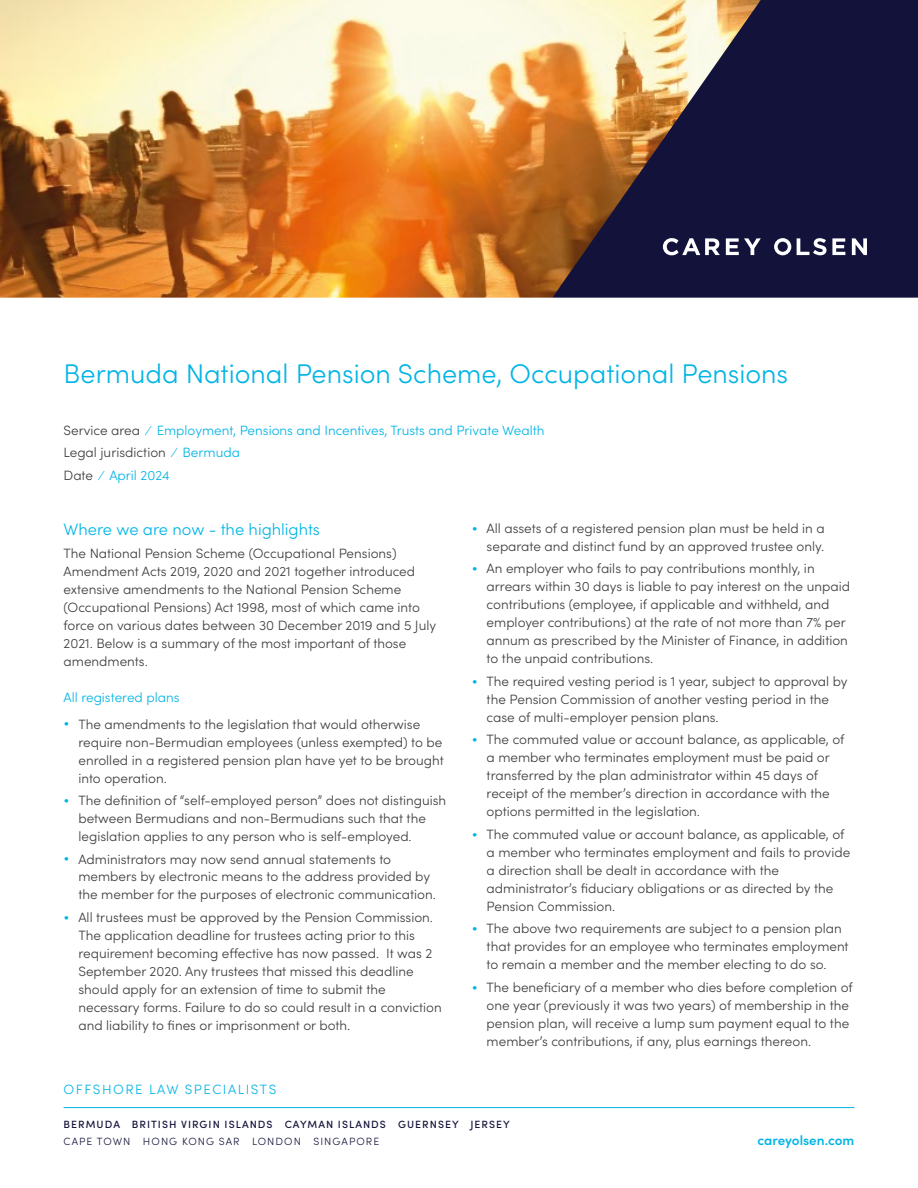
<style>
.page{position:relative;width:918px;height:1188px;background:#fff}
.page>*{position:absolute;margin:0;border:0;box-sizing:border-box;transform-origin:0 0}
.t1{font:300 27px "Sofia Pro";color:#00b4e5}
.t2{font:300 16.5px "Sofia Pro";color:#00b4e5}
.t3{font:300 13.5px/18px "Sofia Pro";color:#3c3c3b}
.t4{font:300 13.5px/22.5px "Sofia Pro";color:#00b4e5}
.t5{font:300 13.5px "Sofia Pro";letter-spacing:.11em;color:#00b4e5}
.t6{font:600 13.5px "Sofia Pro";color:#00b4e5}
.t7{font:500 10.5px "Sofia Pro";letter-spacing:.1em;color:#13123a}
.t8{font:300 10.5px "Sofia Pro";letter-spacing:.1em;color:#13123a}
.s1{color:#3c3c3b}
.s2{color:#00b4e5}
</style>
<div class="page">
<hr style="left:64px;top:1107px;width:790px;height:1px;background:#00b4e5">
<img style="left:0;top:0;width:552px;height:298px">
<svg style="left:552px;top:0;width:366px;height:298px;background:#4d3f4a"></svg>
<svg style="left:726px;top:238px;width:35px;height:17px"></svg>
<svg style="left:797px;top:238px;width:48px;height:17px"></svg>
<svg style="left:852px;top:238px;width:15px;height:17px"></svg>
<svg style="left:774px;top:238px;width:17px;height:17px"></svg>
<svg style="left:663px;top:238px;width:57px;height:17px"></svg>
<h1 class="t1" style="left:64px;top:354px;width:726px">Bermuda National Pension Scheme, Occupational Pensions</h1>
<p class="t4" style="left:64px;top:418px;width:482px"><span class="s1">Service area</span> ⁄ Employment, Pensions and Incentives, Trusts and Private Wealth<br><span class="s1">Legal jurisdiction</span> ⁄ Bermuda<br><span class="s1">Date</span> ⁄ April 2024</p>
<p class="t2" style="left:64px;top:517px;width:258px">Where we are now - the highlights</p>
<p class="t3" style="left:64px;top:543px;width:374px">The National Pension Scheme (Occupational Pensions)<br>Amendment Acts 2019, 2020 and 2021 together introduced extensive amendments to the National Pension Scheme (Occupational Pensions) Act 1998, most of which came into force on various dates between 30 December 2019 and 5 July 2021. Below is a summary of the most important of those amendments.</p>
<p class="t4" style="left:64px;top:685px;width:117px">All registered plans</p>
<p class="t3" style="left:78px;top:714px;width:367px;text-indent:-15px"><span class="s2">•</span> The amendments to the legislation that would otherwise require non-Bermudian employees (unless exempted) to be enrolled in a registered pension plan have yet to be brought into operation.</p>
<p class="t3" style="left:78px;top:791px;width:369px;text-indent:-15px"><span class="s2">•</span> The definition of “self-employed person” does not distinguish between Bermudians and non-Bermudians such that the legislation applies to any person who is self-employed.</p>
<p class="t3" style="left:78px;top:849px;width:359px;text-indent:-15px"><span class="s2">•</span> Administrators may now send annual statements to members by electronic means to the address provided by the member for the purposes of electronic communication.</p>
<p class="t3" style="left:78px;top:908px;width:365px;text-indent:-15px"><span class="s2">•</span> All trustees must be approved by the Pension Commission.<br>The application deadline for trustees acting prior to this requirement becoming effective has now passed. It was 2<br>September 2020. Any trustees that missed this deadline should apply for an extension of time to submit the necessary forms. Failure to do so could result in a conviction and liability to fines or imprisonment or both.</p>
<p class="t3" style="left:472px;top:518px;width:355px;text-align:right"><span class="s2">•</span> All assets of a registered pension plan must be held in a separate and distinct fund by an approved trustee only.</p>
<p class="t3" style="left:487px;top:559px;width:365px;text-indent:-15px"><span class="s2">•</span> An employer who fails to pay contributions monthly, in arrears within 30 days is liable to pay interest on the unpaid contributions (employee, if applicable and withheld, and employer contributions) at the rate of not more than 7% per annum as prescribed by the Minister of Finance, in addition to the unpaid contributions.</p>
<p class="t3" style="left:487px;top:671px;width:363px;text-indent:-15px"><span class="s2">•</span> The required vesting period is 1 year, subject to approval by the Pension Commission of another vesting period in the case of multi-employer pension plans.</p>
<p class="t3" style="left:487px;top:730px;width:359px;text-indent:-15px"><span class="s2">•</span> The commuted value or account balance, as applicable, of a member who terminates employment must be paid or transferred by the plan administrator within 45 days of receipt of the member’s direction in accordance with the options permitted in the legislation.</p>
<p class="t3" style="left:487px;top:824px;width:365px;text-indent:-15px"><span class="s2">•</span> The commuted value or account balance, as applicable, of a member who terminates employment and fails to provide a direction shall be dealt in accordance with the administrator’s fiduciary obligations or as directed by the Pension Commission.</p>
<p class="t3" style="left:487px;top:919px;width:364px;text-indent:-15px"><span class="s2">•</span> The above two requirements are subject to a pension plan that provides for an employee who terminates employment to remain a member and the member electing to do so.</p>
<p class="t3" style="left:487px;top:977px;width:368px;text-indent:-15px"><span class="s2">•</span> The beneficiary of a member who dies before completion of one year (previously it was two years) of membership in the pension plan, will receive a lump sum payment equal to the member’s contributions, if any, plus earnings thereon.</p>
<p class="t5" style="left:64px;top:1080px;width:214px">OFFSHORE LAW SPECIALISTS</p>
<p class="t7" style="left:64px;top:1116px;width:448px">BERMUDA BRITISH VIRGIN ISLANDS CAYMAN ISLANDS GUERNSEY JERSEY</p>
<p class="t8" style="left:64px;top:1134px;width:317px">CAPE TOWN HONG KONG SAR LONDON SINGAPORE</p>
<p class="t6" style="left:757px;top:1131px;width:98px">careyolsen.com</p>
</div>
